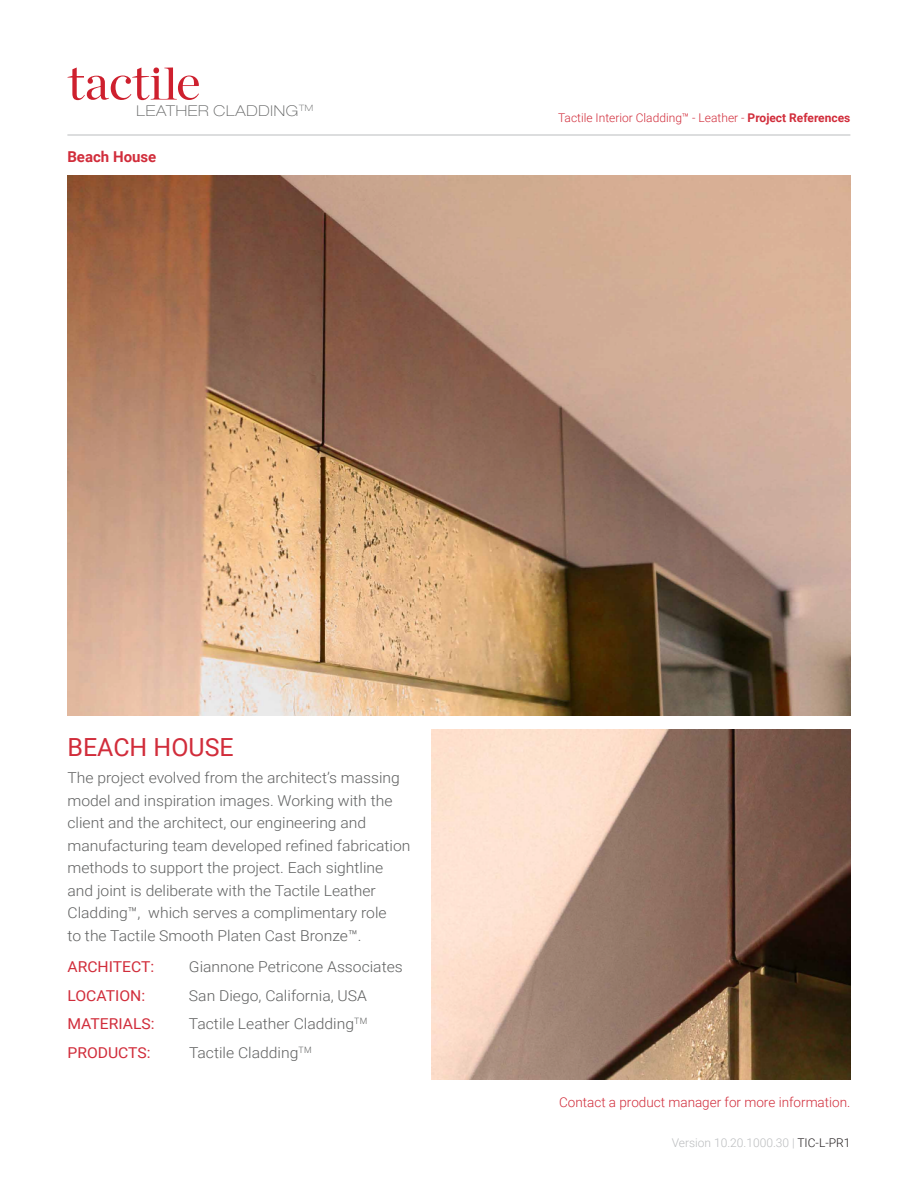
<style>
.page{position:relative;width:918px;height:1188px;background:#fff}
.page>*{position:absolute;margin:0;border:0;box-sizing:border-box;transform-origin:0 0}
.t1{font:24.9px "Roboto";color:#d12d3b}
.t2{font:300 15px/22.5px "Roboto";color:#606161;scale:1.05 1}
.t3{font:15px/28.5px "Roboto";color:#d12d3b;scale:1.05 1}
.t4{font:700 15px "Roboto";color:#d12d3b}
.t5{font:100 expanded 14.85px "Helvetica Neue";letter-spacing:.05em;color:#606161}
.t6{font:300 13.5px "Roboto";color:#d12d3b}
.t7{font:300 12px "Roboto";color:#d12d3b}
.t8{font:300 12px "Roboto";color:#bbbdbf}
.s1{font-weight:700}
.s2{color:#231f20}
</style>
<div class="page">
<hr style="left:67px;top:135px;width:783px;height:1px;background:#bbbdbf">
<svg style="left:68px;top:67px;width:131px;height:33px"></svg>
<img style="left:68px;top:176px;width:782px;height:540px">
<img style="left:432px;top:729px;width:418px;height:351px">
<p class="t5" style="left:137px;top:102px;width:178px">LEATHER CLADDING<sup>TM</sup></p>
<p class="t4" style="left:67px;top:146px;width:90px">Beach House</p>
<p class="t7" style="left:558px;top:109px;width:294px">Tactile Interior Cladding™ - Leather - <span class="s1">Project References</span></p>
<h1 class="t1" style="left:68px;top:730px;width:168px">BEACH HOUSE</h1>
<p class="t2" style="left:67px;top:766px;width:328px">The project evolved from the architect’s massing model and inspiration images. Working with the client and the architect, our engineering and manufacturing team developed refined fabrication methods to support the project. Each sightline and joint is deliberate with the Tactile Leather Cladding™, which serves a complimentary role<br>to the Tactile Smooth Platen Cast Bronze™.</p>
<p class="t3" style="left:67px;top:952px;width:85px">ARCHITECT:<br>LOCATION:<br>MATERIALS:<br>PRODUCTS:</p>
<p class="t2" style="left:189px;top:952px;width:205px;line-height:28.5px">Giannone Petricone Associates<br>San Diego, California, USA<br>Tactile Leather Cladding<sup>TM<br></sup>Tactile Cladding<sup>TM</sup></p>
<p class="t6" style="left:559px;top:1093px;width:293px">Contact a product manager for more information.</p>
<p class="t8" style="left:672px;top:1135px;width:180px">Version 10.20.1000.30 | <span class="s2">TIC-L-PR1</span></p>
</div>
